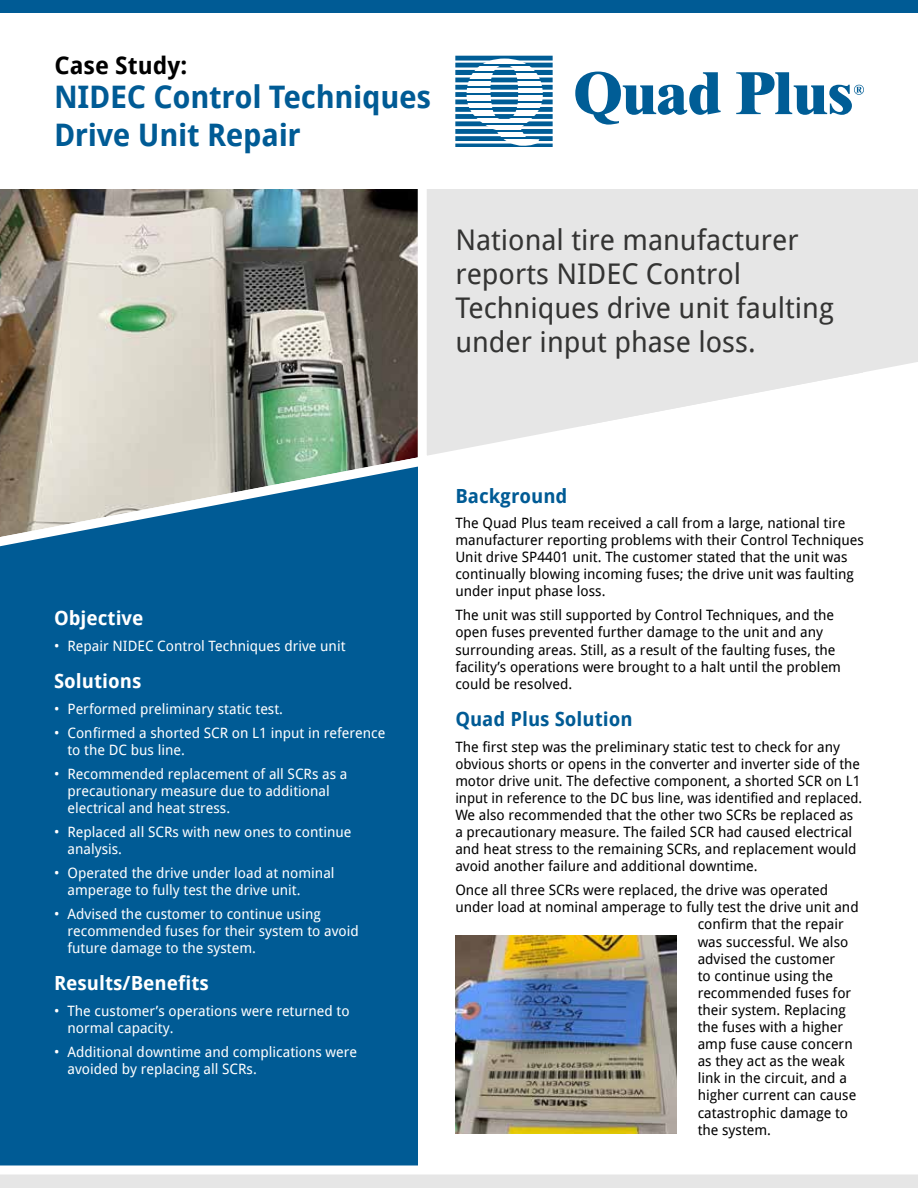
<style>
.page{position:relative;width:918px;height:1188px;background:#fff}
.page>*{position:absolute;margin:0;border:0;box-sizing:border-box;transform-origin:0 0}
.t1{font:700 31.05px/37.2px "Droid Sans";letter-spacing:-.01em;color:#005b95}
.t2{font:28.5px/34.2px "Droid Sans";color:#343433}
.t3{font:700 24px "Droid Sans";color:#000}
.t4{font:700 19.5px "Droid Sans";color:#fff}
.t5{font:700 19.5px "Droid Sans";color:#005b95}
.t6{font:14.25px/17.1px "Droid Sans";color:#000}
.t7{font:14.25px/17.1px "Droid Sans";color:#fff}
</style>
<div class="page">
<img style="left:455px;top:935px;width:221px;height:199px">
<div style="left:0;top:190px;width:418px;height:998px;background:#005b95"></div>
<img style="left:0;top:189px;width:413px;height:358px">
<svg style="left:413px;top:189px;width:168px;height:279px;background:#e5e5e5"></svg>
<svg style="left:581px;top:189px;width:337px;height:237px;background:#e9e9e9"></svg>
<svg style="left:0;top:1165px;width:918px;height:23px"></svg>
<div style="left:0;top:0;width:918px;height:14px;background:#005b95"></div>
<svg style="left:575px;top:72px;width:146px;height:53px"></svg>
<div style="left:455px;top:56px;width:98px;height:5px;background:#005d96"></div>
<svg style="left:455px;top:59px;width:98px;height:88px"></svg>
<hr style="left:479px;top:65px;width:51px;height:1px;background:#005d96">
<hr style="left:467px;top:79px;width:75px;height:1px;background:#005d96">
<hr style="left:463px;top:86px;width:80px;height:1px;background:#005d96">
<hr style="left:462px;top:94px;width:83px;height:1px;background:#005d96">
<hr style="left:466px;top:101px;width:77px;height:1px;background:#005d96">
<hr style="left:467px;top:108px;width:74px;height:2px;background:#005d96">
<hr style="left:468px;top:116px;width:69px;height:1px;background:#005d96">
<hr style="left:472px;top:123px;width:65px;height:1px;background:#005d96">
<hr style="left:472px;top:130px;width:65px;height:2px;background:#005d96">
<hr style="left:472px;top:138px;width:65px;height:1px;background:#005d96">
<hr style="left:472px;top:72px;width:65px;height:1px;background:#005d96">
<svg style="left:736px;top:72px;width:128px;height:43px"></svg>
<h3 class="t3" style="left:55px;top:52px;width:134px">Case Study:</h3>
<h1 class="t1" style="left:54px;top:79px;width:379px">NIDEC Control Techniques<br>Drive Unit Repair</h1>
<h2 class="t2" style="left:455px;top:223px;width:380px">National tire manufacturer reports NIDEC Control<br>Techniques drive unit faulting under input phase loss.</h2>
<h3 class="t4" style="left:54px;top:607px;width:91px">Objective</h3>
<p class="t7" style="left:54px;top:638px;width:293px">• Repair NIDEC Control Techniques drive unit</p>
<h3 class="t4" style="left:54px;top:670px;width:89px">Solutions</h3>
<p class="t7" style="left:54px;top:701px;width:231px">• Performed preliminary static test.</p>
<p class="t7" style="left:67px;top:724px;width:319px;text-indent:-13px">• Confirmed a shorted SCR on L1 input in reference to the DC bus line.</p>
<p class="t7" style="left:67px;top:765px;width:281px;text-indent:-13px">• Recommended replacement of all SCRs as a precautionary measure due to additional electrical and heat stress.</p>
<p class="t7" style="left:67px;top:823px;width:285px;text-indent:-13px">• Replaced all SCRs with new ones to continue analysis.</p>
<p class="t7" style="left:67px;top:864px;width:269px;text-indent:-13px">• Operated the drive under load at nominal amperage to fully test the drive unit.</p>
<p class="t7" style="left:67px;top:905px;width:293px;text-indent:-13px">• Advised the customer to continue using recommended fuses for their system to avoid future damage to the system.</p>
<h3 class="t4" style="left:54px;top:972px;width:157px">Results/Benefits</h3>
<p class="t7" style="left:67px;top:1002px;width:284px;text-indent:-13px">• The customer’s operations were returned to normal capacity.</p>
<p class="t7" style="left:67px;top:1043px;width:291px;text-indent:-13px">• Additional downtime and complications were avoided by replacing all SCRs.</p>
<h3 class="t5" style="left:455px;top:484px;width:114px">Background</h3>
<p class="t6" style="left:455px;top:515px;width:410px">The Quad Plus team received a call from a large, national tire manufacturer reporting problems with their Control Techniques Unit drive SP4401 unit. The customer stated that the unit was continually blowing incoming fuses; the drive unit was faulting under input phase loss.</p>
<p class="t6" style="left:455px;top:607px;width:387px">The unit was still supported by Control Techniques, and the open fuses prevented further damage to the unit and any surrounding areas. Still, as a result of the faulting fuses, the facility’s operations were brought to a halt until the problem could be resolved.</p>
<h3 class="t5" style="left:455px;top:708px;width:179px">Quad Plus Solution</h3>
<p class="t6" style="left:455px;top:738px;width:409px">The first step was the preliminary static test to check for any obvious shorts or opens in the converter and inverter side of the motor drive unit. The defective component, a shorted SCR on L1 input in reference to the DC bus line, was identified and replaced.<br>We also recommended that the other two SCRs be replaced as a precautionary measure. The failed SCR had caused electrical and heat stress to the remaining SCRs, and replacement would avoid another failure and additional downtime.</p>
<p class="t6" style="left:455px;top:882px;width:374px">Once all three SCRs were replaced, the drive was operated</p>
<p class="t6" style="left:455px;top:899px;width:405px">under load at nominal amperage to fully test the drive unit and</p>
<p class="t6" style="left:698px;top:916px;width:148px">confirm that the repair</p>
<p class="t6" style="left:698px;top:933px;width:152px">was successful. We also</p>
<p class="t6" style="left:698px;top:950px;width:139px">advised the customer</p>
<p class="t6" style="left:698px;top:967px;width:137px">to continue using the</p>
<p class="t6" style="left:698px;top:984px;width:155px">recommended fuses for</p>
<p class="t6" style="left:698px;top:1002px;width:150px">their system. Replacing</p>
<p class="t6" style="left:698px;top:1019px;width:147px">the fuses with a higher</p>
<p class="t6" style="left:698px;top:1036px;width:157px">amp fuse cause concern</p>
<p class="t6" style="left:698px;top:1053px;width:149px">as they act as the weak</p>
<p class="t6" style="left:698px;top:1070px;width:151px">link in the circuit, and a</p>
<p class="t6" style="left:698px;top:1087px;width:160px">higher current can cause</p>
<p class="t6" style="left:698px;top:1104px;width:152px">catastrophic damage to</p>
<p class="t6" style="left:698px;top:1121px;width:75px">the system.</p>
</div>
